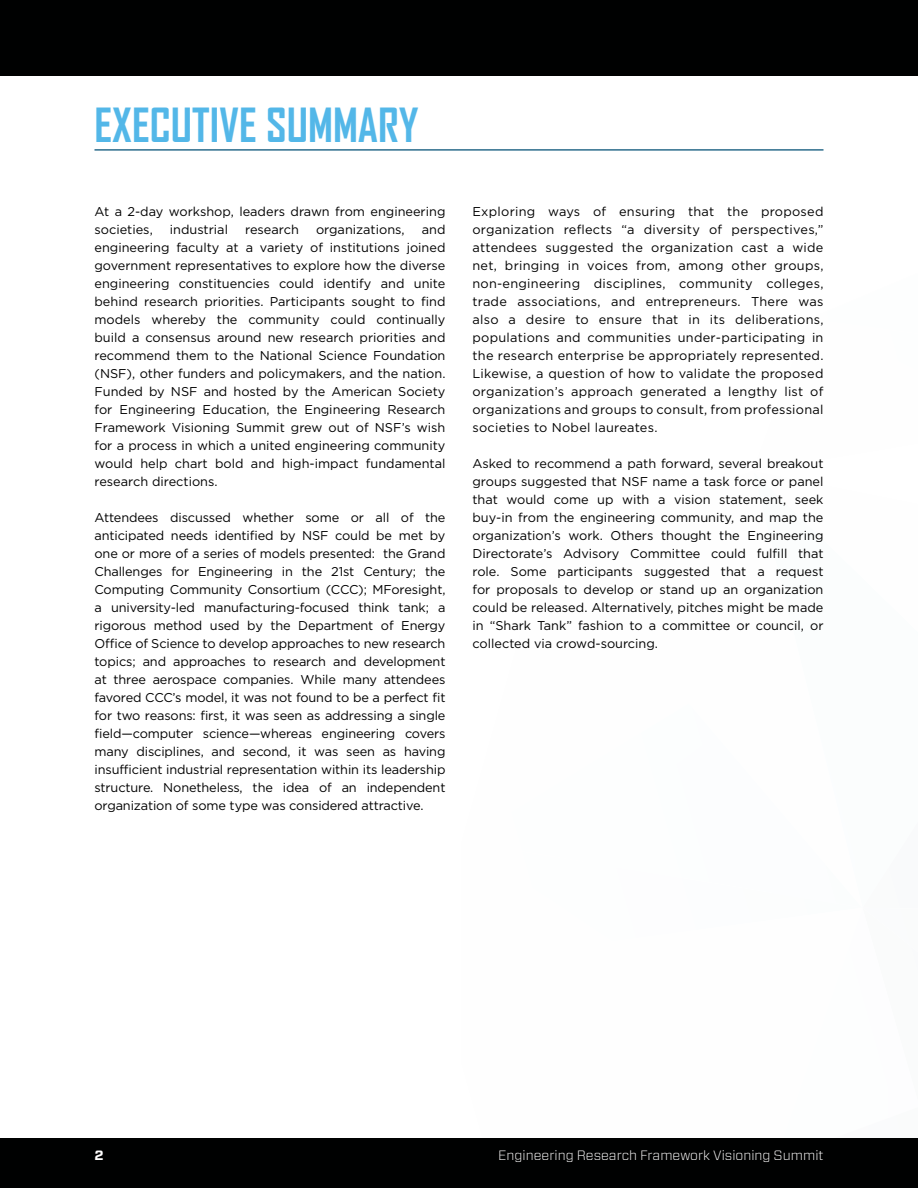
<style>
.page{position:relative;width:918px;height:1188px;background:#fff}
.page>*{position:absolute;margin:0;border:0;box-sizing:border-box;transform-origin:0 0}
.t1{font:700 45px "Agency FB";color:#53b7e8}
.t2{font:300 13.5px "Forza";color:#fff}
.t3{font:700 13.5px "Forza";color:#fff}
.t4{font:12.75px/18px "Gotham";color:#000;text-align:justify}
</style>
<div class="page">
<div style="left:0;top:1139px;width:918px;height:49px;background:#000101"></div>
<div style="left:0;top:0;width:918px;height:76px;background:#000101"></div>
<hr style="left:94px;top:149px;width:730px;height:2px;background:#2d6d8c">
<h1 class="t1" style="left:94px;top:98px;width:326px">EXECUTIVE SUMMARY</h1>
<p class="t4" style="left:94px;top:202px;width:353px">At a 2-day workshop, leaders drawn from engineering societies,</p>
<p class="t4" style="left:94px;top:220px;width:353px;text-indent:327px">and engineering faculty at a variety of institutions joined government representatives to explore how the diverse engineering constituencies could identify and unite behind research priorities. Participants sought to find models whereby the community could continually build a consensus around new research priorities and recommend them to the National Science Foundation (NSF), other funders and policymakers, and the nation.<br>Funded by NSF and hosted by the American Society for Engineering Education, the Engineering Research Framework Visioning Summit grew out of NSF’s wish for a process in which a united engineering community would help chart bold and high-impact fundamental research directions.</p>
<p class="t4" style="left:94px;top:508px;width:353px">Attendees discussed whether some or all of the anticipated needs identified by NSF could be met by one or more of a series of models presented: the Grand Challenges for Engineering in the 21st Century; the Computing Community Consortium (CCC); MForesight, a university-led manufacturing-focused think tank; a rigorous method used by the Department of Energy Office of Science to develop approaches to new research topics; and approaches to research and development at three aerospace companies. While many attendees favored CCC’s model, it was not found to be a perfect fit for two reasons: first, it was seen as addressing a single field—computer science—whereas engineering covers many disciplines, and second, it was seen as having insufficient industrial representation within its leadership structure. Nonetheless, the idea of an independent organization of some type was considered attractive.</p>
<p class="t4" style="left:170px;top:220px;width:60px">industrial</p>
<p class="t4" style="left:245px;top:220px;width:55px">research</p>
<p class="t4" style="left:316px;top:220px;width:90px">organizations,</p>
<p class="t4" style="left:472px;top:202px;width:353px">Exploring ways of ensuring that the proposed organization reflects “a diversity of perspectives,” attendees suggested the organization cast a wide net, bringing in voices from, among other groups, non-engineering disciplines, community colleges, trade associations, and entrepreneurs. There was also a desire to ensure that in its deliberations, populations and communities under-participating in the research enterprise be appropriately represented.<br>Likewise, a question of how to validate the proposed organization’s approach generated a lengthy list of organizations and groups to consult, from professional societies to Nobel laureates.</p>
<p class="t4" style="left:472px;top:454px;width:353px">Asked to recommend a path forward, several breakout groups suggested that NSF name a task force or panel that would come up with a vision statement, seek buy-in from the engineering community, and map the organization’s work. Others thought the Engineering Directorate’s Advisory Committee could fulfill that role. Some participants suggested that a request for proposals to develop or stand up an organization could be released. Alternatively, pitches might be made in “Shark Tank” fashion to a committee or council, or collected via crowd-sourcing.</p>
<p class="t3" style="left:94px;top:1146px;width:11px">2</p>
<p class="t2" style="left:498px;top:1146px;width:327px">Engineering Research Framework Visioning Summit</p>
</div>
